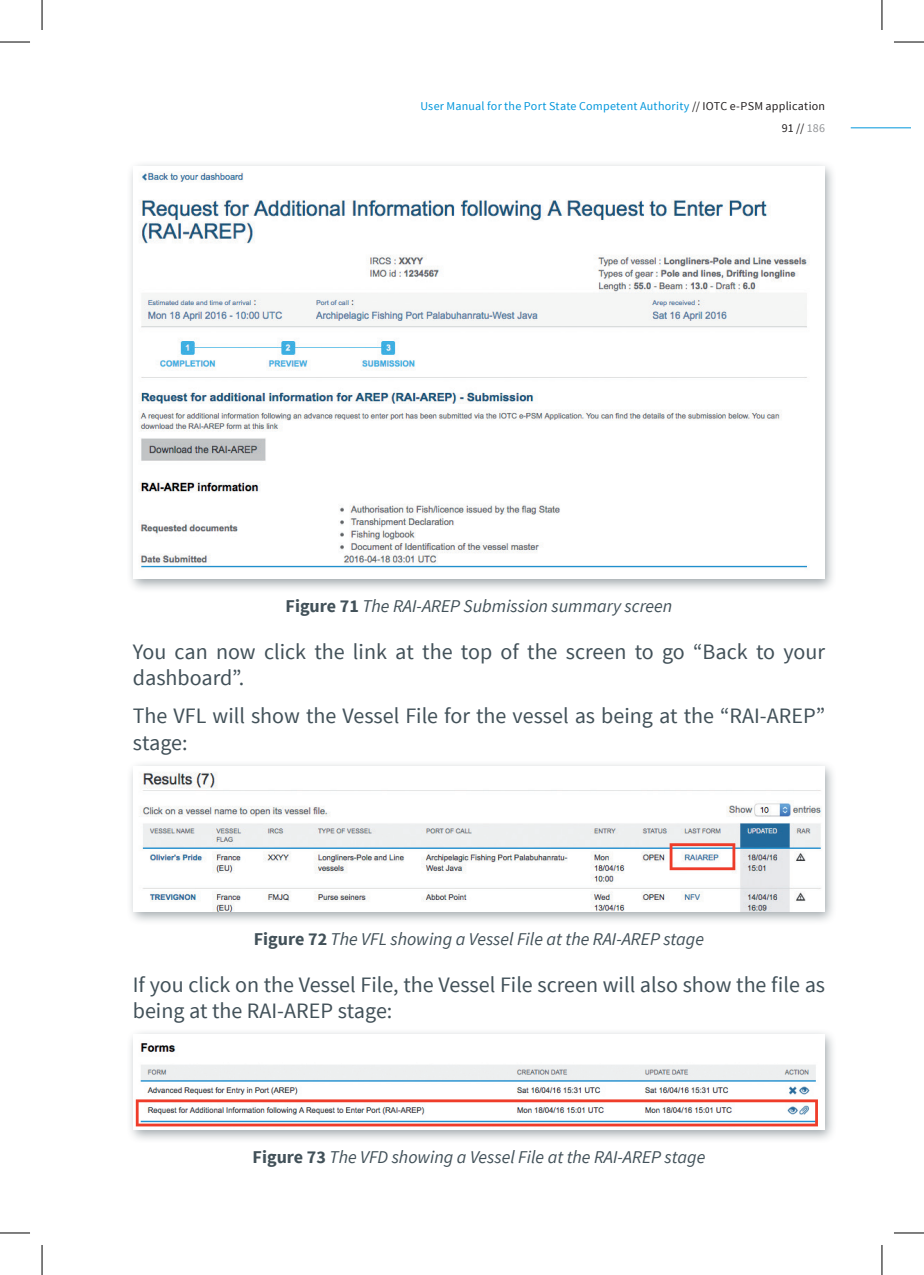
<style>
.page{position:relative;width:924px;height:1275px;background:#fff}
.page>*{position:absolute;margin:0;border:0;box-sizing:border-box;transform-origin:0 0}
.t1{font:22px/26.4px "Source Sans Pro";color:#425159}
.t2{font:italic 18px "Source Sans Pro";color:#425159}
.t3{font:12px/22px "Source Sans Pro";letter-spacing:.02em;color:#0096db;text-align:right}
.s1{color:#231f20}
.s2{color:#939598}
.s3{font-weight:700;font-style:normal}
</style>
<div class="page">
<hr style="left:850px;top:127px;width:59px;height:1px;background:#0096db">
<div style="left:126px;top:160px;width:709px;height:433px;background:#425159;opacity:.5"></div>
<img style="left:134px;top:166px;width:689px;height:412px">
<div style="left:126px;top:760px;width:710px;height:166px;background:#425159;opacity:.5"></div>
<img style="left:134px;top:766px;width:689px;height:145px">
<div style="left:126px;top:1028px;width:710px;height:115px;background:#425159;opacity:.5"></div>
<img style="left:134px;top:1034px;width:689px;height:95px">
<hr style="left:0;top:42px;width:30px;height:1px;background:#000">
<hr style="left:893px;top:42px;width:30px;height:1px;background:#000">
<hr style="left:0;top:1232px;width:30px;height:1px;background:#000">
<hr style="left:893px;top:1232px;width:30px;height:1px;background:#000">
<hr style="left:42px;top:0;width:1px;height:30px;background:#000">
<hr style="left:42px;top:1245px;width:1px;height:30px;background:#000">
<hr style="left:881px;top:0;width:1px;height:30px;background:#000">
<hr style="left:881px;top:1245px;width:1px;height:30px;background:#000">
<p class="t3" style="left:420px;top:95px;width:406px">User Manual for the Port State Competent Authority <span class="s1">// IOTC e-PSM application<br>91 //</span> <span class="s2">186</span></p>
<p class="t2" style="left:285px;top:595px;width:388px"><span class="s3">Figure 71</span> The RAI-AREP Submission summary screen</p>
<p class="t1" style="left:133px;top:638px;width:693px">You can now click the link at the top of the screen to go “Back to your dashboard”.</p>
<p class="t1" style="left:133px;top:703px;width:693px">The VFL will show the Vessel File for the vessel as being at the “RAI-AREP” stage:</p>
<p class="t2" style="left:254px;top:928px;width:451px"><span class="s3">Figure 72</span> The VFL showing a Vessel File at the RAI-AREP stage</p>
<p class="t1" style="left:133px;top:971px;width:693px">If you click on the Vessel File, the Vessel File screen will also show the file as being at the RAI-AREP stage:</p>
<p class="t2" style="left:252px;top:1146px;width:454px"><span class="s3">Figure 73</span> The VFD showing a Vessel File at the RAI-AREP stage</p>
</div>
